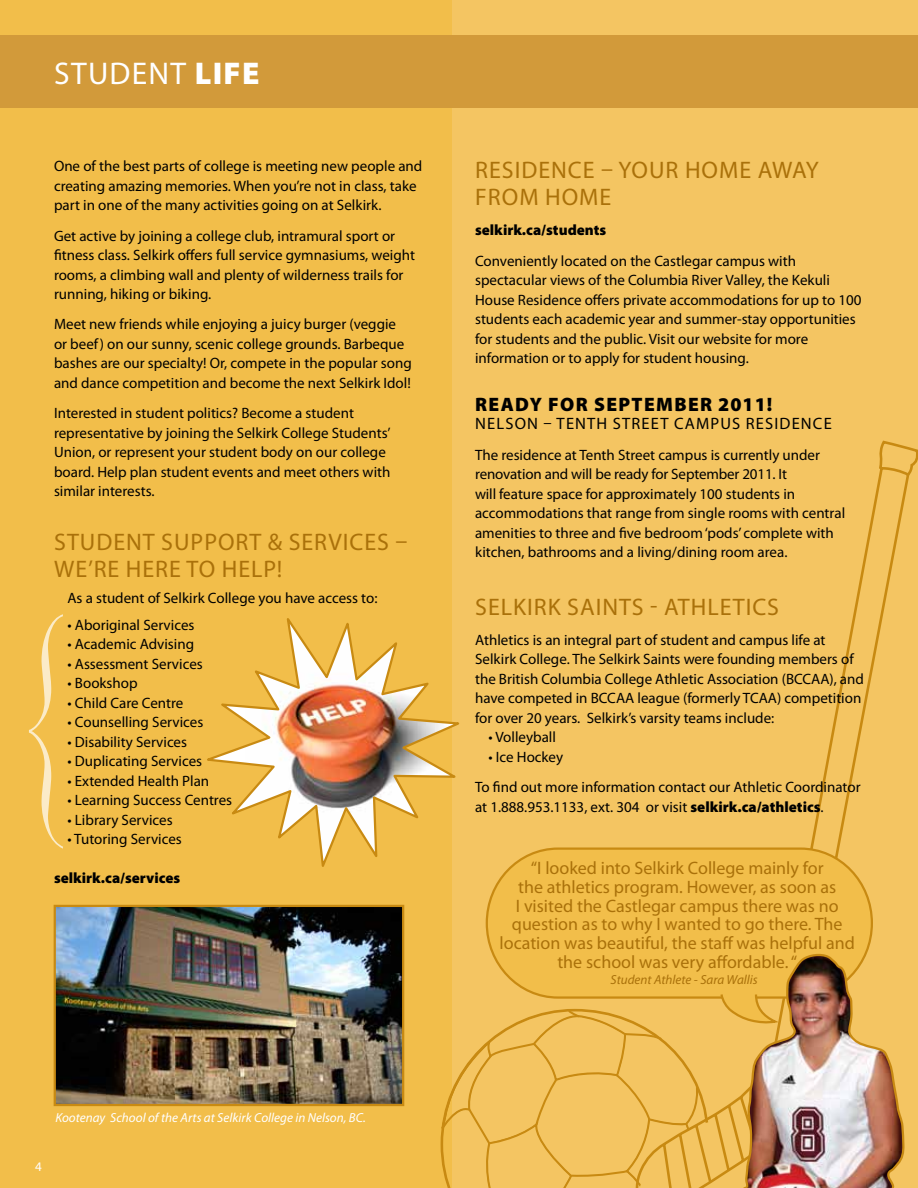
<style>
.page{position:relative;width:918px;height:1188px;background:#fff}
.page>*{position:absolute;margin:0;border:0;box-sizing:border-box;transform-origin:0 0}
.t1{font:31.5px "Myriad Pro";color:#fff}
.t2{font:24px/27px "Myriad Pro";letter-spacing:.04em;color:#aa710a}
.t3{font:24px/27px "Myriad Pro";letter-spacing:.075em;color:#aa710a}
.t4{font:900 19.5px "Myriad Pro";letter-spacing:.07em;color:#000}
.t5{font:18px/18.8px "Myriad Pro";color:#aa710a;text-align:center}
.t6{font:16.5px "Myriad Pro";letter-spacing:.07em;color:#000}
.t7{font:15px/19.5px "Myriad Pro";color:#000}
.t8{font:900 15px "Myriad Pro";color:#000}
.t9{font:italic 13.2px "Myriad Pro";color:#fff}
.t10{font:italic 13.2px "Myriad Pro";color:#aa710a}
.t11{font:13.2px "Myriad Pro";color:#fff}
.s1{font-weight:900}
</style>
<div class="page">
<div style="left:0;top:0;width:452px;height:1188px;background:#f2be4a"></div>
<div style="left:452px;top:0;width:466px;height:1188px;background:#f4c562"></div>
<div style="left:0;top:35px;width:918px;height:73px;background:#d29a3a"></div>
<svg style="left:810px;top:440px;width:108px;height:510px"></svg>
<div style="left:487px;top:849px;width:385px;height:149px;background:#f2be4a;border-radius:73px"></div>
<svg style="left:440px;top:950px;width:465px;height:238px"></svg>
<svg style="left:29px;top:614px;width:34px;height:235px"></svg>
<img style="left:207px;top:618px;width:253px;height:249px">
<img style="left:57px;top:908px;width:344px;height:195px">
<div style="left:54px;top:905px;width:350px;height:201px;border:2px solid #c88a12"></div>
<h1 class="t1" style="left:54px;top:54px;width:203px">student <span class="s1">life</span></h1>
<p class="t7" style="left:54px;top:156px;width:370px">One of the best parts of college is meeting new people and creating amazing memories. When you’re not in class, take part in one of the many activities going on at Selkirk.</p>
<p class="t7" style="left:54px;top:226px;width:363px">Get active by joining a college club, intramural sport or fitness class. Selkirk offers full service gymnasiums, weight rooms, a climbing wall and plenty of wilderness trails for running, hiking or biking.</p>
<p class="t7" style="left:54px;top:314px;width:359px">Meet new friends while enjoying a juicy burger (veggie or beef) on our sunny, scenic college grounds. Barbeque bashes are our specialty! Or, compete in the popular song and dance competition and become the next Selkirk Idol!</p>
<p class="t7" style="left:54px;top:403px;width:338px">I nterested in student politics? Become a student representative by joining the Selkirk College Students’ Union, or represent your student body on our college board. Help plan student events and meet others with similar interests.</p>
<h2 class="t2" style="left:54px;top:528px;width:355px">Student su pport &amp; services – we’re here to help!</h2>
<p class="t7" style="left:68px;top:588px;width:312px">As a student of Selkirk College you have access to:</p>
<p class="t7" style="left:68px;top:615px;width:128px">• Aboriginal Services</p>
<p class="t7" style="left:68px;top:634px;width:128px">• Academic Advising</p>
<p class="t7" style="left:68px;top:654px;width:137px">• Assessment Services</p>
<p class="t7" style="left:68px;top:673px;width:72px">• Bookshop</p>
<p class="t7" style="left:68px;top:693px;width:117px">• Child Care Centre</p>
<p class="t7" style="left:68px;top:712px;width:137px">• Counselling Services</p>
<p class="t7" style="left:68px;top:732px;width:121px">• Disability Services</p>
<p class="t7" style="left:68px;top:751px;width:136px">• Duplicating Services</p>
<p class="t7" style="left:68px;top:771px;width:143px">• Extended Health Plan</p>
<p class="t7" style="left:68px;top:790px;width:166px">• Learning Success Centres</p>
<p class="t7" style="left:68px;top:810px;width:107px">• Library Services</p>
<p class="t7" style="left:68px;top:829px;width:116px">• Tutoring Services</p>
<p class="t8" style="left:54px;top:868px;width:128px">selkirk.ca/services</p>
<p class="t9" style="left:55px;top:1110px;width:312px">Kootenay School of the Arts at Selkirk College in Nelson, BC.</p>
<p class="t11" style="left:35px;top:1158px;width:8px">4</p>
<h2 class="t3" style="left:475px;top:156px;width:299px">Residence – your home away from home</h2>
<p class="t8" style="left:475px;top:220px;width:133px">selkirk.ca/students</p>
<p class="t7" style="left:475px;top:251px;width:388px">Conveniently located on the Castlegar campus with spectacular views of the Columbia River Valley, the Kekuli House Residence offers private accommodations for up to 100 students each academic year and summer-stay opportunities for students and the public. Visit our website for more information or to apply for student housing.</p>
<h3 class="t4" style="left:475px;top:392px;width:14px">Rea</h3>
<h3 class="t4" style="left:515px;top:392px;width:259px">dy for September 2011!</h3>
<p class="t6" style="left:475px;top:414px;width:358px">Nelson – Tenth Street Campus Residence</p>
<p class="t7" style="left:475px;top:445px;width:372px">The residence at Tenth Street campus is currently under renovation and will be ready for September 2011. It<br>will feature space for approximately 100 students in accommodations that range from single rooms with central amenities to three and five bedroom ‘pods’ complete with kitchen, bathrooms and a living/dining room area.</p>
<h2 class="t2" style="left:475px;top:593px;width:303px">Selkirk Saints - Athletics</h2>
<p class="t7" style="left:475px;top:630px;width:390px">Athletics is an integral part of student and campus life at Selkirk College. The Selkirk Saints were founding members of the British Columbia College Athletic Association (BCCAA), and have competed in BCCAA league (formerly TCAA) competition for over 20 years. Selkirk’s varsity teams include:</p>
<p class="t7" style="left:489px;top:727px;width:69px">• Volleyball</p>
<p class="t7" style="left:475px;top:741px;width:387px;line-height:30.3px;text-indent:14px">• Ice Hockey<br>To find out more information contact our Athletic Coordinator</p>
<p class="t7" style="left:475px;top:797px;width:350px">at 1.888.953.1133, ext. 304 or visit <span class="s1">selkirk.ca/athletics</span>.</p>
<p class="t5" style="left:500px;top:858px;width:357px">“I looked into Selkirk College mainly for<br>the athletics program. However, as soon as<br>I visited the Castlegar campus there was no question as to why I wanted to go there. The location was beautiful, the staff was helpful and the school was very affordable. “</p>
<p class="t10" style="left:611px;top:972px;width:149px">Student Athlete - Sara Wallis</p>
</div>
